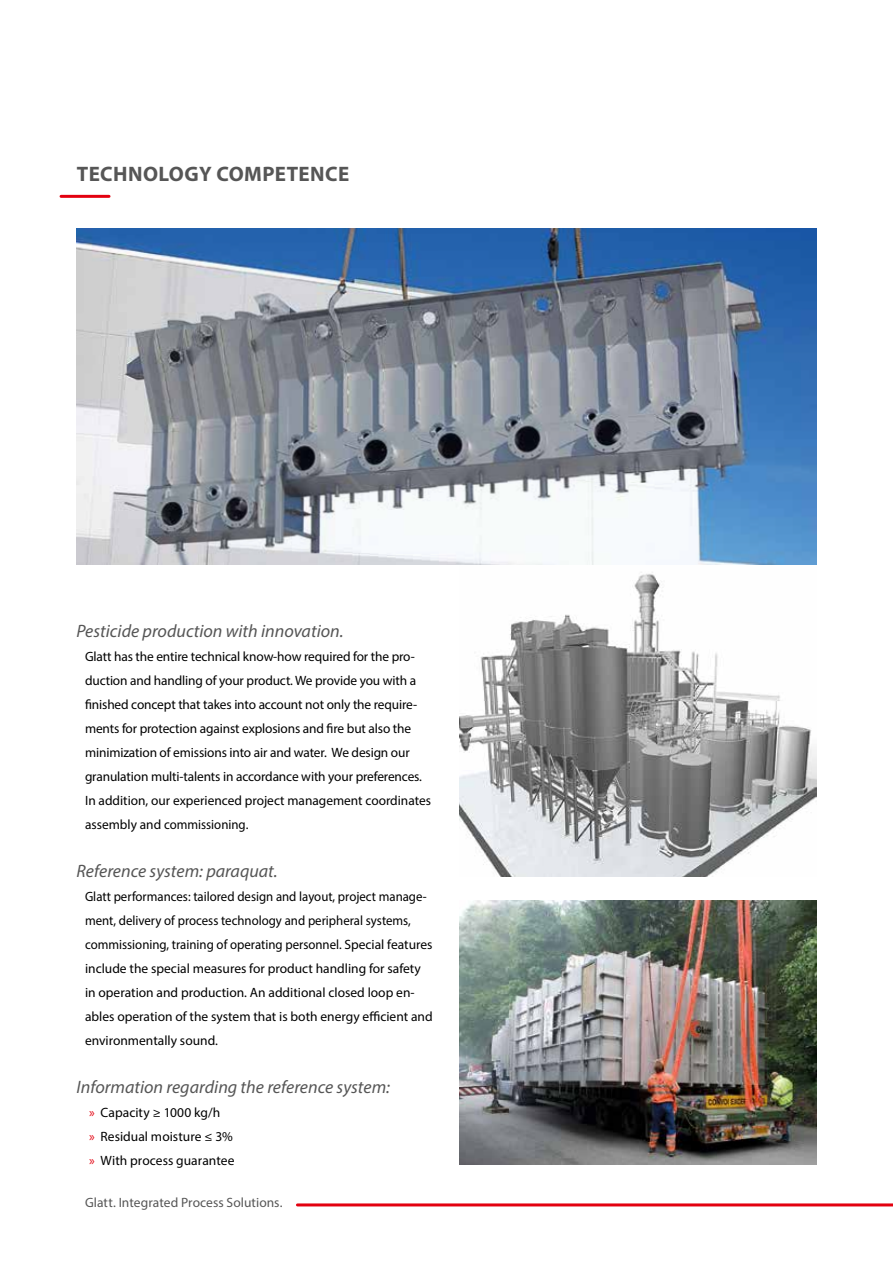
<style>
.page{position:relative;width:893px;height:1263px;background:#fff}
.page>*{position:absolute;margin:0;border:0;box-sizing:border-box;transform-origin:0 0}
.t1{font:700 21px "Myriad Pro";letter-spacing:.02em;color:#565656}
.t2{font:italic 18px "Myriad Pro";color:#565656}
.t3{font:13.5px/24px "Myriad Pro";color:#000}
.t4{font:13.5px/24px "Myriad Pro";color:#000;scale:.95 1}
.t5{font:13.5px "Myriad Pro";color:#565656}
.s1{color:#e3000f}
</style>
<div class="page">
<hr style="left:297px;top:1203px;width:596px;height:3px;background:#e3000f">
<hr style="left:61px;top:195px;width:48px;height:3px;background:#e3000f">
<img style="left:459px;top:901px;width:357px;height:264px">
<img style="left:459px;top:572px;width:357px;height:305px">
<img style="left:77px;top:228px;width:739px;height:336px">
<h1 class="t1" style="left:77px;top:160px;width:272px">TECHNOLOGY COMPETENCE</h1>
<h2 class="t2" style="left:77px;top:620px;width:269px">Pesticide production with innovation.</h2>
<p class="t3" style="left:85px;top:644px;width:348px">Glatt has the entire technical know-how required for the pro&shy;duction and handling of your product. We provide you with a finished concept that takes into account not only the require&shy;ments for protection against explosions and fire but also the minimization of emissions into air and water. We design our granulation multi-talents in accordance with your preferences.<br>In addition, our experienced project management coordinates assembly and commissioning.</p>
<h2 class="t2" style="left:77px;top:860px;width:203px">Reference system: paraquat.</h2>
<p class="t4" style="left:85px;top:884px;width:367px">Glatt performances: tailored design and layout, project manage&shy;ment, delivery of process technology and peripheral systems, commissioning, training of operating personnel. Special features include the special measures for product handling for safety in operation and production. An additional closed loop en&shy;ables operation of the system that is both energy efficient and environmentally sound.</p>
<h2 class="t2" style="left:77px;top:1076px;width:315px">Information regarding the reference system:</h2>
<p class="t3" style="left:89px;top:1100px;width:147px"><span class="s1">»</span> Capacity ≥ 1000 kg/h<br><span class="s1">»</span> Residual moisture ≤ 3% <span class="s1">»</span> With process guarantee</p>
<p class="t5" style="left:85px;top:1194px;width:199px">Glatt. Integrated Process Solutions.</p>
</div>
